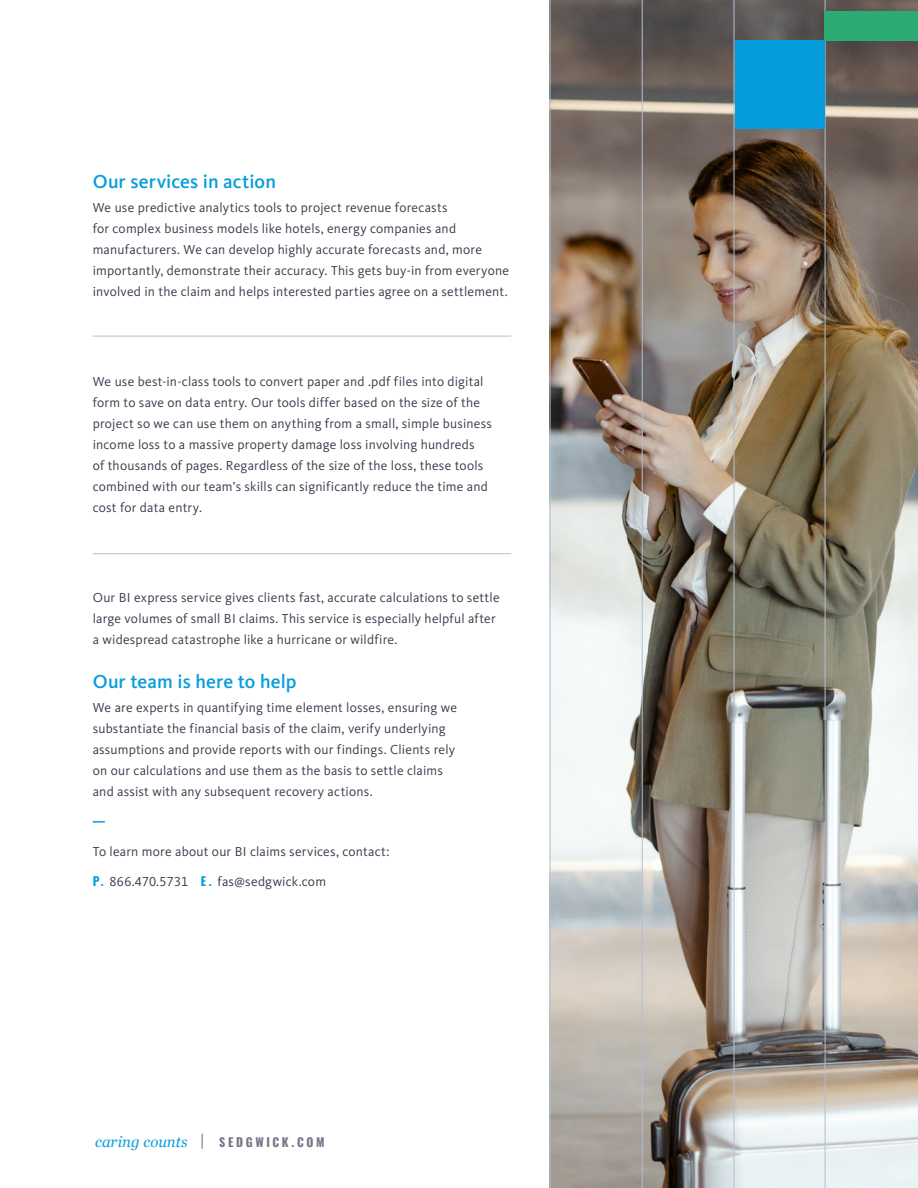
<style>
.page{position:relative;width:918px;height:1188px;background:#fff}
.page>*{position:absolute;margin:0;border:0;box-sizing:border-box;transform-origin:0 0}
.t1{font:500 19.5px "Kievit OT";letter-spacing:.005em;color:#069ddc}
.t2{font:italic 15px "Georgia";color:#069ddc}
.t3{font:13.5px/21px "Kievit OT";letter-spacing:.015em;color:#373c4b}
.s1{font-family:"Oswald";font-weight:700;font-size:12px;color:#069ddc}
.s2{font-family:"Kievit OT";font-style:normal;color:#747689}
.s3{font-family:"Oswald";font-weight:700;font-style:normal;font-size:12px;color:#747689}
</style>
<div class="page">
<img style="left:551px;top:0;width:367px;height:1188px">
<hr style="left:550px;top:0;width:1px;height:1188px;background:#b3bfd1">
<hr style="left:642px;top:0;width:1px;height:1188px;background:#b3bfd1">
<hr style="left:734px;top:0;width:1px;height:1188px;background:#b3bfd1">
<hr style="left:825px;top:0;width:1px;height:1188px;background:#b3bfd1">
<svg style="left:93px;top:821px;width:12px;height:2px"></svg>
<hr style="left:93px;top:336px;width:418px;height:1px;background:#b3bfd1">
<hr style="left:93px;top:553px;width:418px;height:1px;background:#b3bfd1">
<div style="left:825px;top:11px;width:93px;height:29px;background:#2cac73"></div>
<div style="left:735px;top:40px;width:90px;height:89px;background:#069ddc"></div>
<h1 class="t1" style="left:93px;top:170px;width:185px">Our services in action</h1>
<p class="t3" style="left:93px;top:197px;width:418px">We use predictive analytics tools to project revenue forecasts<br>for complex business models like hotels, energy companies and manufacturers. We can develop highly accurate forecasts and, more importantly, demonstrate their accuracy. This gets buy-in from everyone involved in the claim and helps interested parties agree on a settlement.</p>
<p class="t3" style="left:93px;top:371px;width:401px">We use best-in-class tools to convert paper and .pdf files into digital form to save on data entry. Our tools differ based on the size of the project so we can use them on anything from a small, simple business income loss to a massive property damage loss involving hundreds<br>of thousands of pages. Regardless of the size of the loss, these tools combined with our team’s skills can significantly reduce the time and cost for data entry.</p>
<p class="t3" style="left:93px;top:587px;width:408px">Our BI express service gives clients fast, accurate calculations to settle large volumes of small BI claims. This service is especially helpful after a widespread catastrophe like a hurricane or wildfire.</p>
<h1 class="t1" style="left:93px;top:669px;width:205px">Our team is here to help</h1>
<p class="t3" style="left:93px;top:696px;width:366px">We are experts in quantifying time element losses, ensuring we substantiate the financial basis of the claim, verify underlying assumptions and provide reports with our findings. Clients rely on our calculations and use them as the basis to settle claims and assist with any subsequent recovery actions.</p>
<p class="t3" style="left:93px;top:840px;width:298px">To learn more about our BI claims services, contact:</p>
<p class="t3" style="left:93px;top:870px;width:235px"><span class="s1">P.</span> 866.470.5731 <span class="s1">E .</span> fas@sedgwick.com</p>
<p class="t2" style="left:95px;top:1131px;width:231px">caring counts <span class="s2">|</span> <span class="s3">SEDGWICK.COM</span></p>
</div>
